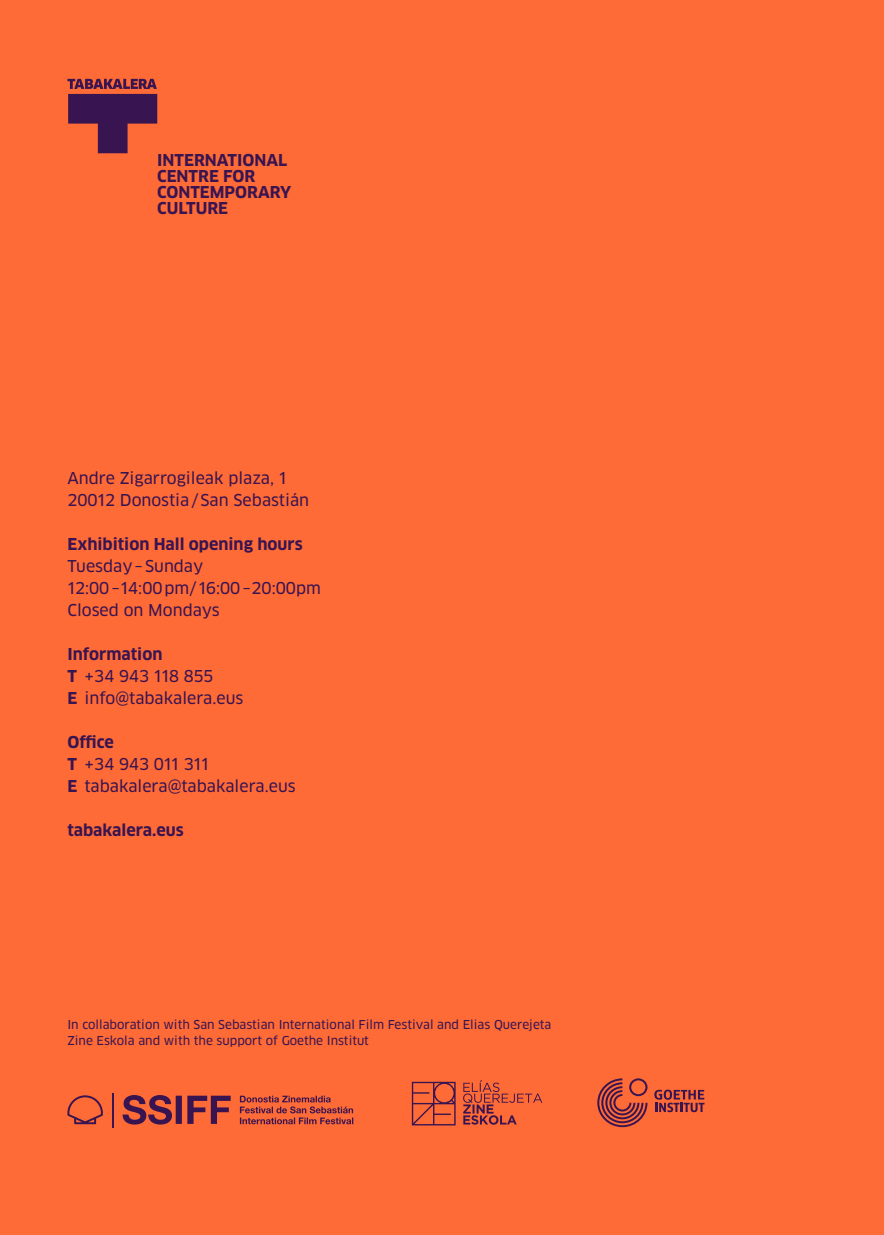
<style>
.page{position:relative;width:884px;height:1235px;background:#fff}
.page>*{position:absolute;margin:0;border:0;box-sizing:border-box;transform-origin:0 0}
.INSTITUCION{font:16px/22px "Clan OT News";color:#381451}
.INSTITUCION-2{font:700 16px "Clan OT";color:#381451}
.INSTITUCION-3{font:12px/16.4px "Clan OT News";color:#381451}
.s1{font-family:"Clan OT";font-weight:700}
</style>
<div class="page">
<div style="left:861px;top:0;width:22px;height:1235px;background:#ff6b36"></div>
<div style="left:0;top:0;width:861px;height:1235px;background:#ff6b36"></div>
<svg style="left:67px;top:79px;width:90px;height:74px"></svg>
<svg style="left:122px;top:1095px;width:108px;height:29px"></svg>
<svg style="left:240px;top:1095px;width:113px;height:29px"></svg>
<hr style="left:112px;top:1093px;width:1px;height:34px;background:#381451">
<svg style="left:67px;top:1095px;width:36px;height:29px"></svg>
<svg style="left:463px;top:1080px;width:79px;height:44px"></svg>
<svg style="left:411px;top:1081px;width:44px;height:44px"></svg>
<svg style="left:597px;top:1078px;width:50px;height:49px"></svg>
<svg style="left:654px;top:1089px;width:50px;height:23px"></svg>
<p class="INSTITUCION-2" style="left:157px;top:151px;width:131px">INTERNATIONAL</p>
<p class="INSTITUCION-2" style="left:157px;top:167px;width:100px">CENTRE FOR</p>
<p class="INSTITUCION-2" style="left:157px;top:183px;width:136px">CONTEMPORARY</p>
<p class="INSTITUCION-2" style="left:157px;top:199px;width:72px">CULTURE</p>
<p class="INSTITUCION" style="left:67px;top:467px;width:243px">Andre Zigarrogileak plaza, 1<br>20012 Donostia/San Sebastián</p>
<p class="INSTITUCION" style="left:67px;top:533px;width:255px"><span class="s1">Exhibition Hall opening hours<br></span>Tuesday–Sunday<br>12:00–14:00pm/ 16:00–20:00pm<br>Closed on Mondays</p>
<p class="INSTITUCION" style="left:67px;top:643px;width:177px"><span class="s1">Information<br>T</span> +34 943 118 855<br><span class="s1">E</span> info@tabakalera.eus</p>
<p class="INSTITUCION" style="left:67px;top:731px;width:230px"><span class="s1">Office<br>T</span> +34 943 011 311<br><span class="s1">E</span> tabakalera@tabakalera.eus</p>
<p class="INSTITUCION-2" style="left:67px;top:821px;width:118px">tabakalera.eus</p>
<p class="INSTITUCION-3" style="left:67px;top:1016px;width:485px">In collaboration with San Sebastian International Film Festival and Elias Querejeta<br>Zine Eskola and with the support of Goethe Institut</p>
</div>
